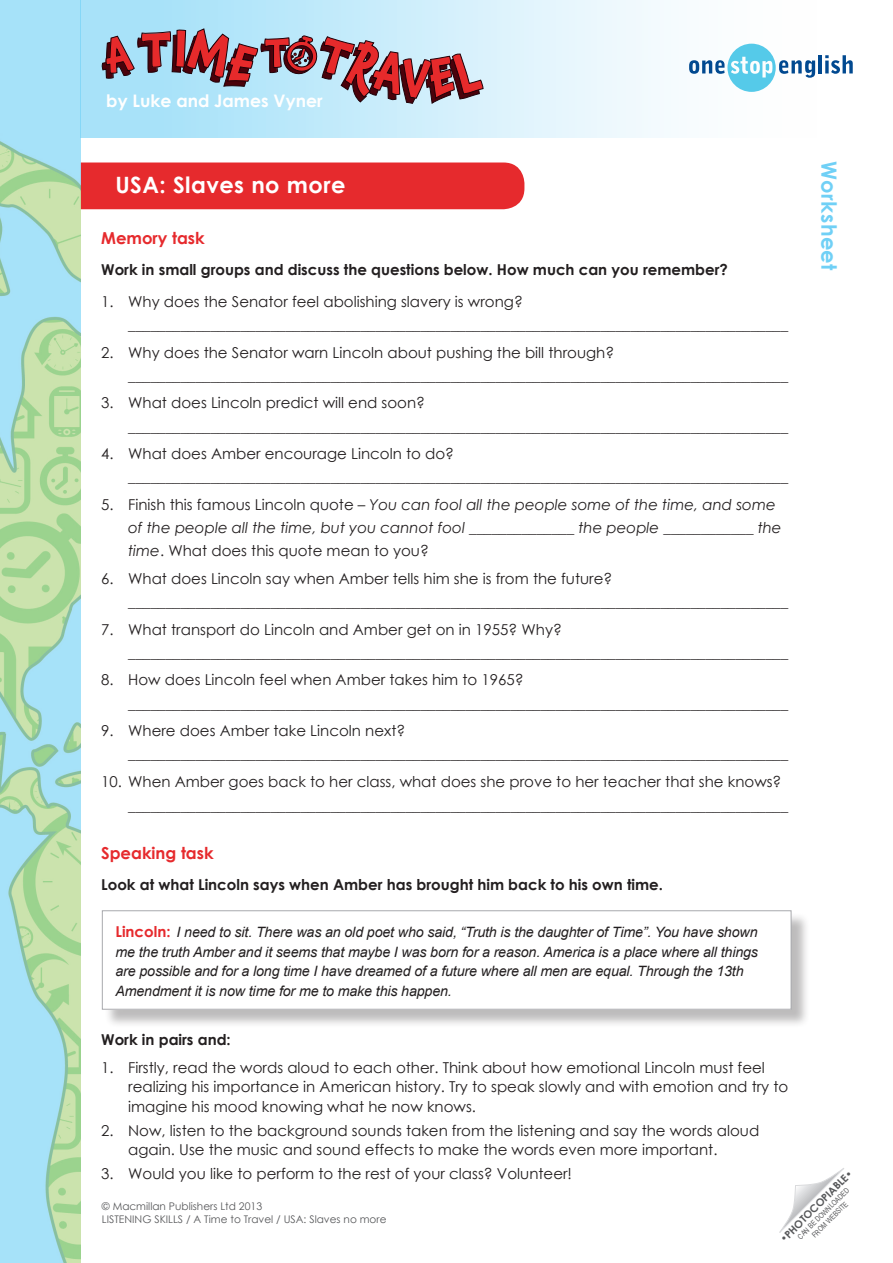
<style>
.page{position:relative;width:893px;height:1263px;background:#fff}
.page>*{position:absolute;margin:0;border:0;box-sizing:border-box;transform-origin:0 0}
.t1{font:700 22.5px "Century Gothic";letter-spacing:.02em;color:#fff}
.t2{font:700 21px "Century Gothic";letter-spacing:.02em;color:#70d0f6}
.t3{font:700 17.25px "Century Gothic";color:#fff}
.Rubric{font:700 16.5px "Century Gothic";color:#e62a2d}
.RubricBody{font:15px/23.2px "Century Gothic";color:#231f20}
.RubricBody-2{font:italic 15px/23.2px "Century Gothic";color:#231f20}
.RubricBody-3{font:700 15px "Century Gothic";color:#231f20}
.RubricBody-4{font:italic 14.25px/19.5px "Arial";letter-spacing:-.01em;color:#231f20}
.t4{font:10.5px/13.5px "Century Gothic";color:#57585a}
.t5{font:700 10.5px "Century Gothic";color:#57585a}
.t6{font:7.5px/9px "Arial Narrow";color:#57585a;text-align:center}
.s1{font-style:normal}
.s2{font-family:"Century Gothic";font-weight:700;font-style:normal;font-size:15px;color:#e62a2d}
.s3{font-weight:400}
</style>
<div class="page">
<svg style="left:779px;top:1168px;width:65px;height:65px"></svg>
<div style="left:81px;top:162px;width:443px;height:47px;background:#e62a2d"></div>
<img style="left:0;top:0;width:81px;height:1263px">
<div style="left:81px;top:0;width:812px;height:137px;background:linear-gradient(to right,#a2e0f9,#fff)"></div>
<svg style="left:689px;top:44px;width:126px;height:48px"></svg>
<hr style="left:818px;top:55px;width:4px;height:18px;background:#014990">
<svg style="left:825px;top:55px;width:28px;height:19px"></svg>
<div style="left:104px;top:913px;width:706px;height:115px;background:#231f20;opacity:.3"></div>
<div style="left:102px;top:911px;width:689px;height:98px;background:#fff"></div>
<div style="left:102px;top:910px;width:689px;height:99px;border:1px solid #a8a9ad"></div>
<svg style="left:101px;top:27px;width:383px;height:77px"></svg>
<p class="t3" style="left:106px;top:88px;width:218px">by Luke and James Vyner</p>
<h1 class="t1" style="left:115px;top:168px;width:231px">USA: Slaves no more</h1>
<p class="Rubric" style="left:101px;top:226px;width:105px">Memory task</p>
<p class="RubricBody-3" style="left:101px;top:258px;width:628px">Work in small groups and discuss the questions below. How much can you remember?</p>
<p class="RubricBody" style="left:128px;top:290px;width:662px;text-indent:-27px">1. Why does the Senator feel abolishing slavery is wrong? ________________________________________________________________________________________</p>
<p class="RubricBody" style="left:128px;top:340px;width:662px;text-indent:-27px">2. Why does the Senator warn Lincoln about pushing the bill through? ________________________________________________________________________________________</p>
<p class="RubricBody" style="left:128px;top:391px;width:662px;text-indent:-27px">3. What does Lincoln predict will end soon? ________________________________________________________________________________________</p>
<p class="RubricBody" style="left:128px;top:442px;width:662px;text-indent:-27px">4. What does Amber encourage Lincoln to do? ________________________________________________________________________________________</p>
<p class="RubricBody-2" style="left:128px;top:493px;width:655px;text-indent:-27px"><span class="s1">5. Finish this famous Lincoln quote –</span> You can fool all the people some of the time, and some of the people all the time, but you cannot fool ______________ the people ____________ the time<span class="s1">. What does this quote mean to you?</span></p>
<p class="RubricBody" style="left:128px;top:567px;width:662px;text-indent:-27px">6. What does Lincoln say when Amber tells him she is from the future? ________________________________________________________________________________________</p>
<p class="RubricBody" style="left:128px;top:617px;width:662px;text-indent:-27px">7. What transport do Lincoln and Amber get on in 1955? Why? ________________________________________________________________________________________</p>
<p class="RubricBody" style="left:128px;top:668px;width:662px;text-indent:-27px">8. How does Lincoln feel when Amber takes him to 1965? ________________________________________________________________________________________</p>
<p class="RubricBody" style="left:128px;top:719px;width:662px;text-indent:-27px">9. Where does Amber take Lincoln next? ________________________________________________________________________________________</p>
<p class="RubricBody" style="left:128px;top:769px;width:662px;line-height:24px;text-indent:-27px">10. When Amber goes back to her class, what does she prove to her teacher that she knows? ________________________________________________________________________________________</p>
<p class="Rubric" style="left:101px;top:840px;width:114px">Speaking task</p>
<p class="RubricBody-3" style="left:101px;top:873px;width:563px">Look at what Lincoln says when Amber has brought him back to his own time.</p>
<p class="RubricBody-4" style="left:115px;top:922px;width:644px"><span class="s2">Lincoln:</span> I need to sit. There was an old poet who said, “Truth is the daughter of Time”. You have shown me the truth Amber and it seems that maybe I was born for a reason. America is a place where all things are possible and for a long time I have dreamed of a future where all men are equal. Through the 13th Amendment it is now time for me to make this happen.</p>
<p class="t2" style="left:845px;top:161px;width:111px;rotate:90deg">Worksheet</p>
<p class="RubricBody-3" style="left:101px;top:1028px;width:131px">Work in pairs and:</p>
<p class="RubricBody" style="left:128px;top:1057px;width:662px;line-height:19.5px;text-indent:-27px">1. Firstly, read the words aloud to each other. Think about how emotional Lincoln must feel realizing his importance in American history. Try to speak slowly and with emotion and try to imagine his mood knowing what he now knows.</p>
<p class="RubricBody" style="left:128px;top:1120px;width:633px;line-height:19.5px;text-indent:-27px">2. Now, listen to the background sounds taken from the listening and say the words aloud again. Use the music and sound effects to make the words even more important.</p>
<p class="RubricBody" style="left:101px;top:1161px;width:472px">3. Would you like to perform to the rest of your class? Volunteer!</p>
<p class="t5" style="left:776px;top:1235px;width:99px;rotate:-45deg"><span class="s3">•</span>PHOTOCOPIABLE<span class="s3">•</span></p>
<p class="t6" style="left:796px;top:1234px;width:71px;rotate:-45deg">CAN BE DOWNLOADED<br>FROM WEBSITE</p>
<p class="t4" style="left:102px;top:1199px;width:286px">© Macmillan Publishers Ltd 2013<br>LISTENING SKILLS / A Time to Travel / USA: Slaves no more</p>
</div>
